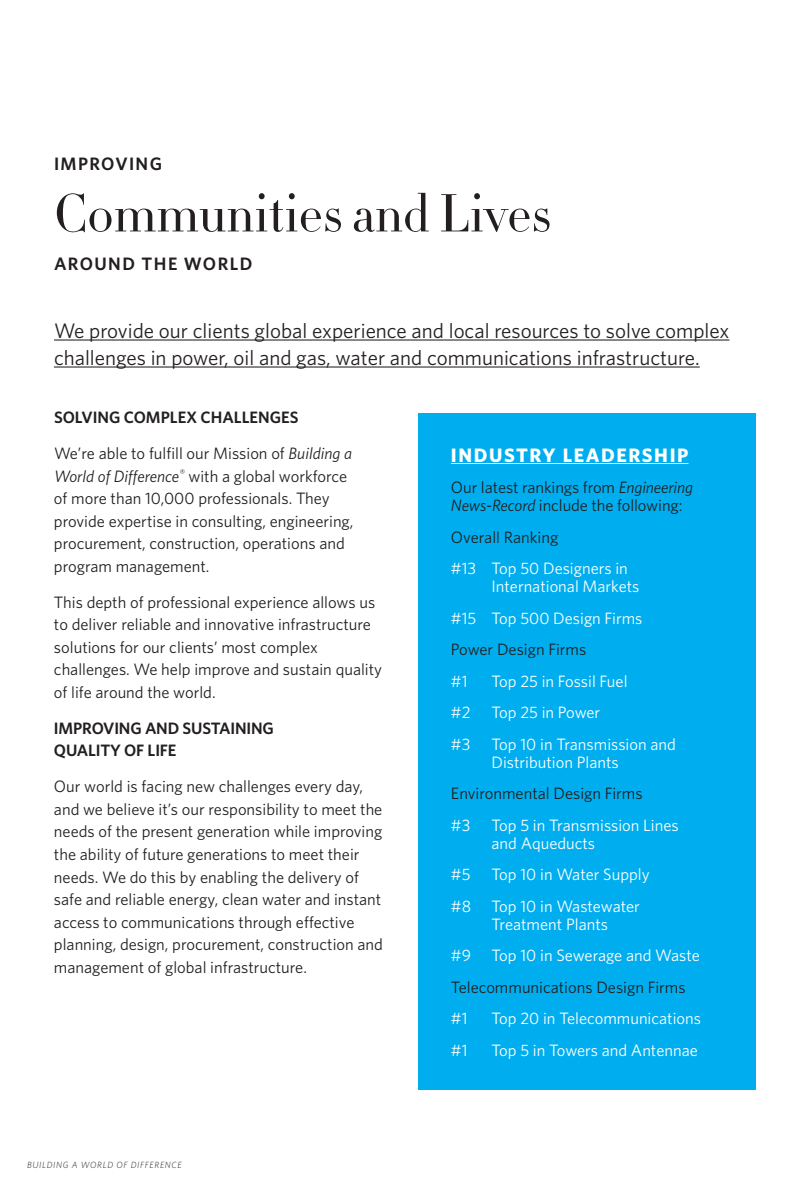
<style>
.page{position:relative;width:810px;height:1188px;background:#fff}
.page>*{position:absolute;margin:0;border:0;box-sizing:border-box;transform-origin:0 0}
.t1{font:300 52.5px "HTF Didot L16";color:#231f20}
.t2{font:21px/27px "Whitney";color:#231f20}
.t3{font:700 19.5px "Whitney";letter-spacing:.08em;color:#fff}
.t4{font:600 18px "Whitney";letter-spacing:.075em;color:#231f20}
.t5{font:16.5px/22.5px "Whitney";color:#231f20}
.t6{font:16.5px/18px "Whitney";color:#fff}
.t7{font:600 16.5px/22.5px "Whitney";letter-spacing:-.01em;color:#231f20}
.t8{font:italic 300 9px "Whitney";letter-spacing:.075em;color:#231f20}
.s1{font-weight:600}
.s2{font-style:italic}
</style>
<div class="page">
<hr style="left:54px;top:339px;width:675px;height:2px;background:#231f20">
<hr style="left:54px;top:366px;width:646px;height:2px;background:#231f20">
<div style="left:418px;top:414px;width:338px;height:676px;background:#00aeef"></div>
<hr style="left:451px;top:463px;width:237px;height:1px;background:#fff">
<p class="t4" style="left:54px;top:152px;width:110px">IMPROVING</p>
<h1 class="t1" style="left:54px;top:176px;width:499px">Communities and Lives</h1>
<p class="t4" style="left:54px;top:252px;width:200px">AROUND THE WORLD</p>
<p class="t2" style="left:54px;top:317px;width:677px">We provide our clients global experience and local resources to solve complex challenges in power, oil and gas, water and communications infrastructure.</p>
<p class="t5" style="left:54px;top:399px;width:300px;line-height:36px"><span class="s1">SOLVING COMPLEX CHALLENGES<br></span>We’re able to fulfill our Mission of <span class="s2">Building a</span></p>
<p class="t5" style="left:54px;top:465px;width:301px"><span class="s2">World of Difference</span><sup>®</sup> with a global workforce of more than 10,000 professionals. They provide expertise in consulting, engineering, procurement, construction, operations and program management.</p>
<p class="t5" style="left:54px;top:591px;width:330px">This depth of professional experience allows us to deliver reliable and innovative infrastructure solutions for our clients’ most complex challenges. We help improve and sustain quality of life around the world.</p>
<p class="t7" style="left:54px;top:717px;width:221px">IMPROVING AND SUSTAINING<br>QUALITY OF LIFE</p>
<p class="t5" style="left:54px;top:775px;width:331px">Our world is facing new challenges every day, and we believe it’s our responsibility to meet the needs of the present generation while improving the ability of future generations to meet their needs. We do this by enabling the delivery of safe and reliable energy, clean water and instant access to communications through effective planning, design, procurement, construction and management of global infrastructure.</p>
<p class="t8" style="left:27px;top:1159px;width:156px">BUILDING A WORLD OF DIFFERENCE</p>
<p class="t3" style="left:451px;top:442px;width:239px">INDUSTRY LEADERSHIP</p>
<p class="t5" style="left:451px;top:478px;width:244px;line-height:18px">Our latest rankings from <span class="s2">Engineering<br>News-Record</span> include the following:</p>
<p class="t5" style="left:451px;top:525px;width:109px">Overall Ranking</p>
<p class="t6" style="left:491px;top:559px;width:150px;text-indent:-41px">#13 Top 50 Designers in<br>International Markets</p>
<p class="t6" style="left:451px;top:608px;width:193px">#15 Top 500 Design Firms</p>
<p class="t5" style="left:451px;top:638px;width:137px">Power Design Firms</p>
<p class="t6" style="left:451px;top:671px;width:18px">#1</p>
<p class="t6" style="left:491px;top:671px;width:138px">Top 25 in Fossil Fuel</p>
<p class="t6" style="left:451px;top:703px;width:21px">#2</p>
<p class="t6" style="left:491px;top:703px;width:110px">Top 25 in Power</p>
<p class="t6" style="left:451px;top:734px;width:21px">#3</p>
<p class="t6" style="left:491px;top:734px;width:186px">Top 10 in Transmission and<br>Distribution Plants</p>
<p class="t5" style="left:451px;top:782px;width:193px">Environmental Design Firms</p>
<p class="t6" style="left:451px;top:815px;width:21px">#3</p>
<p class="t6" style="left:491px;top:815px;width:189px">Top 5 in Transmission Lines and Aqueducts</p>
<p class="t6" style="left:451px;top:865px;width:21px">#5</p>
<p class="t6" style="left:451px;top:858px;width:200px;line-height:31.5px;text-indent:41px">Top 10 in Water Supply #8 Top 10 in Wastewater</p>
<p class="t6" style="left:451px;top:908px;width:250px;line-height:31.5px;text-indent:41px">Treatment Plants<br>#9 Top 10 in Sewerage and Waste</p>
<p class="t5" style="left:451px;top:975px;width:236px">Telecommunications Design Firms</p>
<p class="t6" style="left:451px;top:1009px;width:18px">#1</p>
<p class="t6" style="left:491px;top:1009px;width:211px">Top 20 in Telecommunications</p>
<p class="t6" style="left:451px;top:1040px;width:18px">#1</p>
<p class="t6" style="left:491px;top:1040px;width:208px">Top 5 in Towers and Antennae</p>
</div>
